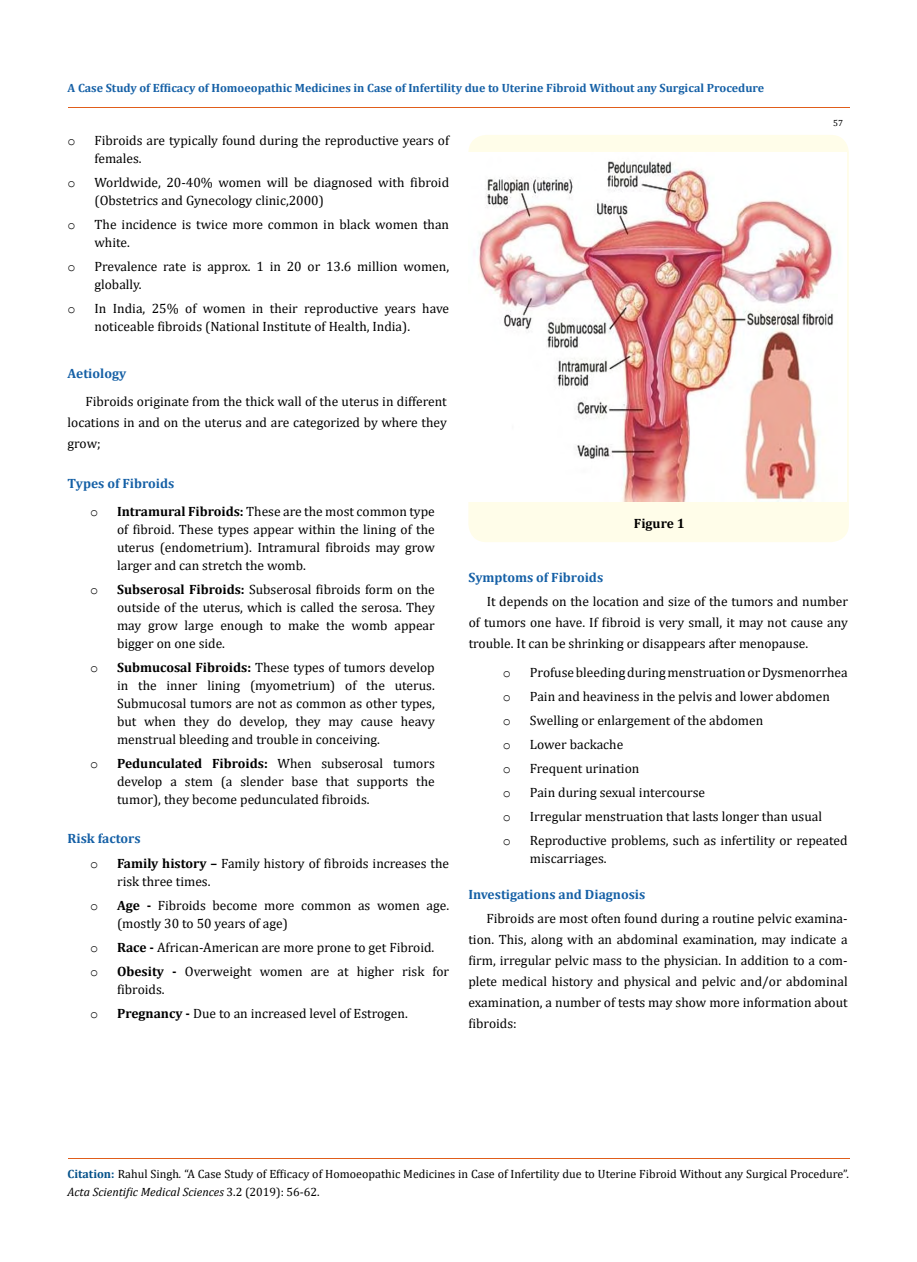
<style>
.page{position:relative;width:917px;height:1262px;background:#fff}
.page>*{position:absolute;margin:0;border:0;box-sizing:border-box;transform-origin:0 0}
.t1{font:13.5px/18px "Cambria";color:#000}
.t2{font:700 13.5px "Cambria";color:#1560a6}
.t3{font:13.5px "Courier New";color:#000}
.t4{font:700 13.5px "Cambria";color:#000}
.t5{font:12px/18px "Cambria";color:#000}
.t6{font:700 12px "Cambria";color:#1560a6}
.t7{font:9px "Cambria";color:#000}
.s1{font-weight:700}
.s2{font-weight:700;color:#035089}
.s3{font-style:italic}
</style>
<div class="page">
<div style="left:468px;top:135px;width:380px;height:407px;background:#fffde9;border-radius:18px"></div>
<img style="left:468px;top:153px;width:378px;height:348px">
<hr style="left:68px;top:108px;width:781px;height:1px;background:#e05d1a">
<hr style="left:68px;top:1158px;width:781px;height:1px;background:#e05d1a">
<p class="t6" style="left:68px;top:79px;width:698px">A Case Study of Efficacy of Homoeopathic Medicines in Case of Infertility due to Uterine Fibroid Without any Surgical Procedure</p>
<p class="t3" style="left:68px;top:133px;width:10px">o</p>
<p class="t1" style="left:94px;top:132px;width:356px">Fibroids are typically found during the reproductive years of females.</p>
<p class="t3" style="left:68px;top:175px;width:10px">o</p>
<p class="t1" style="left:94px;top:174px;width:356px">Worldwide, 20-40% women will be diagnosed with fibroid (Obstetrics and Gynecology clinic,2000)</p>
<p class="t3" style="left:68px;top:217px;width:10px">o</p>
<p class="t1" style="left:94px;top:216px;width:356px">The incidence is twice more common in black women than white.</p>
<p class="t3" style="left:68px;top:259px;width:10px">o</p>
<p class="t1" style="left:94px;top:258px;width:356px">Prevalence rate is approx. 1 in 20 or 13.6 million women, globally.</p>
<p class="t3" style="left:68px;top:301px;width:10px">o</p>
<p class="t1" style="left:94px;top:300px;width:356px">In India, 25% of women in their reproductive years have noticeable fibroids (National Institute of Health, India).</p>
<p class="t2" style="left:68px;top:364px;width:60px">Aetiology</p>
<p class="t1" style="left:68px;top:391px;width:381px;line-height:21px;text-align:justify;text-indent:18px">Fibroids originate from the thick wall of the uterus in different locations in and on the uterus and are categorized by where they grow;</p>
<p class="t2" style="left:68px;top:473px;width:108px">Types of Fibroids</p>
<p class="t7" style="left:833px;top:118px;width:11px">57</p>
<p class="t3" style="left:90px;top:503px;width:10px">o</p>
<p class="t1" style="left:117px;top:502px;width:319px;text-align:justify"><span class="s1">Intramural Fibroids:</span> These are the most common type of fibroid. These types appear within the lining of the uterus (endometrium). Intramural fibroids may grow larger and can stretch the womb.</p>
<p class="t3" style="left:90px;top:581px;width:10px">o</p>
<p class="t1" style="left:117px;top:580px;width:319px;text-align:justify"><span class="s1">Subserosal Fibroids:</span> Subserosal fibroids form on the outside of the uterus, which is called the serosa. They may grow large enough to make the womb appear bigger on one side.</p>
<p class="t3" style="left:90px;top:659px;width:10px">o</p>
<p class="t1" style="left:117px;top:658px;width:319px;text-align:justify"><span class="s1">Submucosal Fibroids:</span> These types of tumors develop in the inner lining (myometrium) of the uterus.<br>Submucosal tumors are not as common as other types, but when they do develop, they may cause heavy menstrual bleeding and trouble in conceiving.</p>
<p class="t3" style="left:90px;top:755px;width:10px">o</p>
<p class="t1" style="left:117px;top:754px;width:319px;text-align:justify"><span class="s1">Pedunculated Fibroids:</span> When subserosal tumors develop a stem (a slender base that supports the tumor), they become pedunculated fibroids.</p>
<p class="t2" style="left:68px;top:828px;width:75px">Risk factors</p>
<p class="t3" style="left:90px;top:855px;width:10px">o</p>
<p class="t1" style="left:117px;top:854px;width:333px"><span class="s1">Family history –</span> Family history of fibroids increases the risk three times.</p>
<p class="t3" style="left:90px;top:897px;width:10px">o</p>
<p class="t1" style="left:117px;top:896px;width:333px"><span class="s1">Age -</span> Fibroids become more common as women age. (mostly 30 to 50 years of age)</p>
<p class="t3" style="left:90px;top:939px;width:10px">o</p>
<p class="t1" style="left:117px;top:938px;width:319px"><span class="s1">Race -</span> African-American are more prone to get Fibroid.</p>
<p class="t3" style="left:90px;top:963px;width:10px">o</p>
<p class="t1" style="left:117px;top:962px;width:333px"><span class="s1">Obesity -</span> Overweight women are at higher risk for fibroids.</p>
<p class="t3" style="left:90px;top:1005px;width:10px">o</p>
<p class="t1" style="left:117px;top:1004px;width:292px"><span class="s1">Pregnancy -</span> Due to an increased level of Estrogen.</p>
<p class="t2" style="left:468px;top:568px;width:136px">Symptoms of Fibroids</p>
<p class="t4" style="left:634px;top:514px;width:52px">Figure 1</p>
<p class="t1" style="left:468px;top:591px;width:381px;line-height:21px;text-align:justify;text-indent:18px">It depends on the location and size of the tumors and number of tumors one have. If fibroid is very small, it may not cause any trouble. It can be shrinking or disappears after menopause.</p>
<p class="t3" style="left:503px;top:664px;width:10px">o</p>
<p class="t1" style="left:530px;top:663px;width:319px">Profuse bleeding during menstruation or Dysmenorrhea</p>
<p class="t3" style="left:503px;top:688px;width:10px">o</p>
<p class="t1" style="left:530px;top:687px;width:301px">Pain and heaviness in the pelvis and lower abdomen</p>
<p class="t3" style="left:503px;top:712px;width:10px">o</p>
<p class="t1" style="left:530px;top:711px;width:235px">Swelling or enlargement of the abdomen</p>
<p class="t3" style="left:503px;top:736px;width:10px">o</p>
<p class="t1" style="left:530px;top:735px;width:95px">Lower backache</p>
<p class="t3" style="left:503px;top:760px;width:10px">o</p>
<p class="t1" style="left:530px;top:759px;width:111px">Frequent urination</p>
<p class="t3" style="left:503px;top:784px;width:10px">o</p>
<p class="t1" style="left:530px;top:783px;width:177px">Pain during sexual intercourse</p>
<p class="t3" style="left:503px;top:808px;width:10px">o</p>
<p class="t1" style="left:530px;top:807px;width:293px">Irregular menstruation that lasts longer than usual</p>
<p class="t3" style="left:503px;top:832px;width:10px">o</p>
<p class="t1" style="left:530px;top:831px;width:319px">Reproductive problems, such as infertility or repeated miscarriages.</p>
<p class="t2" style="left:468px;top:885px;width:178px">Investigations and Diagnosis</p>
<p class="t1" style="left:468px;top:908px;width:381px;line-height:21px;text-align:justify;text-indent:18px">Fibroids are most often found during a routine pelvic examina&shy;tion. This, along with an abdominal examination, may indicate a firm, irregular pelvic mass to the physician. In addition to a com&shy;plete medical history and physical and pelvic and/or abdominal examination, a number of tests may show more information about fibroids:</p>
<p class="t5" style="left:68px;top:1165px;width:783px"><span class="s2">Citation:</span> Rahul Singh<span class="s3">.</span> “A Case Study of Efficacy of Homoeopathic Medicines in Case of Infertility due to Uterine Fibroid Without any Surgical Procedure”.<br><span class="s3">Acta Scientific Medical Sciences</span> 3.2 (2019): 56-62.</p>
</div>
